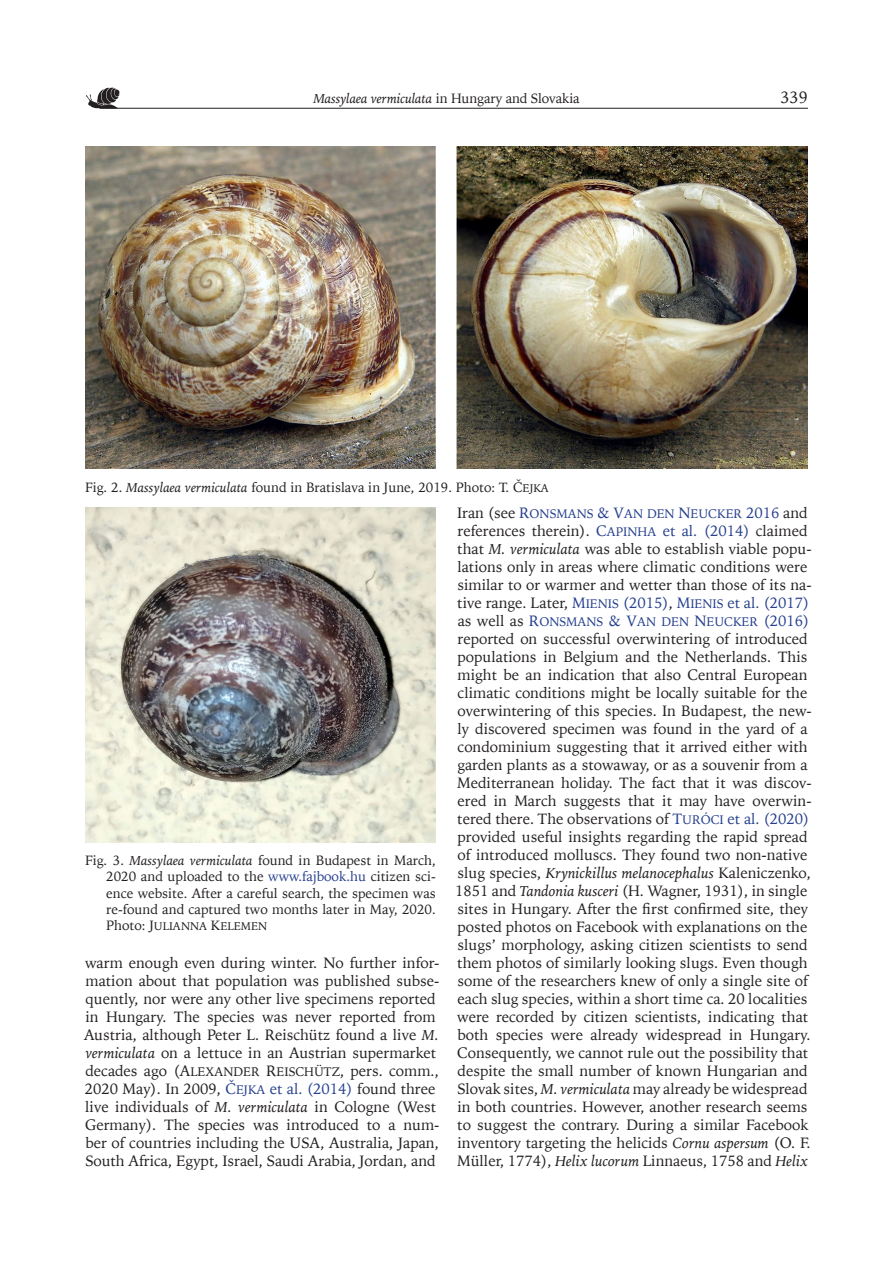
<style>
.page{position:relative;width:893px;height:1263px;background:#fff}
.page>*{position:absolute;margin:0;border:0;box-sizing:border-box;transform-origin:0 0}
.t1{font:16.5px "Iowan Old St EU";color:#231f20}
.t2{font:15px/18px "Iowan Old St EU";color:#231f20}
.Tytuł_ryciny_tabeli{font:13.5px/16.2px "Iowan Old St EU";color:#231f20;text-align:justify}
.t3{font:italic 13.5px "Iowan Old St EU";letter-spacing:-.01em;color:#231f20}
.t4{font:12.45px "Iowan Old St EU Normal SC830";color:#253f8e}
.Tytuł_ryciny_tabeli-2{font:11.25px "Iowan Old St EU Normal SC830";color:#231f20}
.s1{font-style:normal}
.s2{font-style:italic}
.s3{font-family:"Iowan Old St EU Normal SC830"}
.s4{font-family:"Iowan Old St EU Normal SC830";font-size:11.25px}
.s5{color:#253f8e}
.s6{font-family:"Iowan Old St EU";font-size:13.5px}
.s7{font-size:13.5px}
.s8{font-family:"Iowan Old St EU Normal SC830";font-size:12.45px}
.s9{font-family:"Iowan Old St EU Normal SC830";color:#253f8e}
.s10{font-family:"Iowan Old St EU Normal SC830";font-size:12.45px;color:#253f8e}
.s11{font-family:"Iowan Old St EU";font-size:15px;color:#231f20}
.s12{font-size:15px}
.s13{font-family:"Iowan Old St EU";font-size:15px}
</style>
<div class="page">
<hr style="left:100px;top:108px;width:708px;height:1px;background:#231f20">
<img style="left:86px;top:88px;width:34px;height:21px">
<img style="left:85px;top:147px;width:723px;height:322px">
<img style="left:85px;top:508px;width:351px;height:334px">
<p class="t3" style="left:313px;top:90px;width:268px">Massylaea vermiculata <span class="s1">in Hungary and Slovakia</span></p>
<p class="t1" style="left:780px;top:87px;width:29px">339</p>
<p class="Tytuł_ryciny_tabeli" style="left:85px;top:479px;width:465px">Fig. 2. <span class="s2">Massylaea vermiculata</span> found in Bratislava in June, 2019. Photo: T. <span class="s3">Č</span><span class="s4">EJKA</span></p>
<p class="Tytuł_ryciny_tabeli" style="left:106px;top:853px;width:331px;text-indent:-21px">Fig. 3. <span class="s2">Massylaea vermiculata</span> found in Budapest in March, 2020 and uploaded to the <span class="s5">www.fajbook.hu</span> citizen sci&shy;ence website. After a careful search, the specimen was re-found and captured two months later in May, 2020.</p>
<p class="Tytuł_ryciny_tabeli-2" style="left:106px;top:919px;width:162px"><span class="s6">Photo:</span> <span class="s7">J</span>ULIANNA <span class="s7">K</span>ELEMEN</p>
<p class="t2" style="left:84px;top:954px;width:357px">warm enough even during winter. No further infor&shy;mation about that population was published subse&shy;quently, nor were any other live specimens reported in Hungary. The species was never reported from Austria, although Peter L. Reischütz found a live <span class="s2">M. vermiculata</span> on a lettuce in an Austrian supermarket decades ago (<span class="s3">A</span><span class="s8">LEXANDER</span> <span class="s3">R</span><span class="s8">EISCHÜTZ</span>, pers. comm., 2020 May). In 2009, <span class="s9">Č</span><span class="s10">EJKA</span> <span class="s5">et al. (2014)</span> found three live individuals of <span class="s2">M. vermiculata</span> in Cologne (West Germany). The species was introduced to a num&shy;ber of countries including the USA, Australia, Japan, South Africa, Egypt, Israel, Saudi Arabia, Jordan, and</p>
<p class="t4" style="left:457px;top:506px;width:352px"><span class="s11">Iran (see</span> <span class="s12">R</span>ONSMANS <span class="s13">&amp;</span> <span class="s12">V</span>AN DEN <span class="s12">N</span>EUCKER <span class="s13">2016</span> <span class="s11">and</span></p>
<p class="t2" style="left:457px;top:522px;width:356px">references therein). <span class="s9">C</span><span class="s10">APINHA</span> <span class="s5">et al. (2014)</span> claimed that <span class="s2">M. vermiculata</span> was able to establish viable popu&shy;lations only in areas where climatic conditions were similar to or warmer and wetter than those of its na&shy;tive range. Later, <span class="s9">M</span><span class="s10">IENIS</span> <span class="s5">(2015)</span>, <span class="s9">M</span><span class="s10">IENIS</span> <span class="s5">et al. (2017)</span></p>
<p class="t4" style="left:458px;top:614px;width:353px"><span class="s11">as well as</span> <span class="s12">R</span>ONSMANS <span class="s13">&amp;</span> <span class="s12">V</span>AN DEN <span class="s12">N</span>EUCKER <span class="s12">(</span><span class="s13">2016)</span></p>
<p class="t2" style="left:455px;top:630px;width:358px">reported on successful overwintering of introduced populations in Belgium and the Netherlands. This might be an indication that also Central European climatic conditions might be locally suitable for the overwintering of this species. In Budapest, the new&shy;ly discovered specimen was found in the yard of a condominium suggesting that it arrived either with garden plants as a stowaway, or as a souvenir from a Mediterranean holiday. The fact that it was discov&shy;ered in March suggests that it may have overwin&shy;tered there. The observations of <span class="s9">T</span><span class="s10">URÓCI</span> <span class="s5">et al. (2020) </span>provided useful insights regarding the rapid spread of introduced molluscs. They found two non-native slug species, <span class="s2">Krynickillus melanocephalus</span> Kaleniczenko, 1851 and <span class="s2">Tandonia kusceri</span> (H. Wagner, 1931), in single sites in Hungary. After the first confirmed site, they posted photos on Facebook with explanations on the slugs’ morphology, asking citizen scientists to send them photos of similarly looking slugs. Even though some of the researchers knew of only a single site of each slug species, within a short time ca. 20 localities were recorded by citizen scientists, indicating that both species were already widespread in Hungary.<br>Consequently, we cannot rule out the possibility that despite the small number of known Hungarian and Slovak sites, <span class="s2">M. vermiculata</span> may already be widespread in both countries. However, another research seems to suggest the contrary. During a similar Facebook inventory targeting the helicids <span class="s2">Cornu aspersum</span> (O. F.<br>Müller, 1774), <span class="s2">Helix lucorum</span> Linnaeus, 1758 and <span class="s2">Helix</span></p>
</div>
